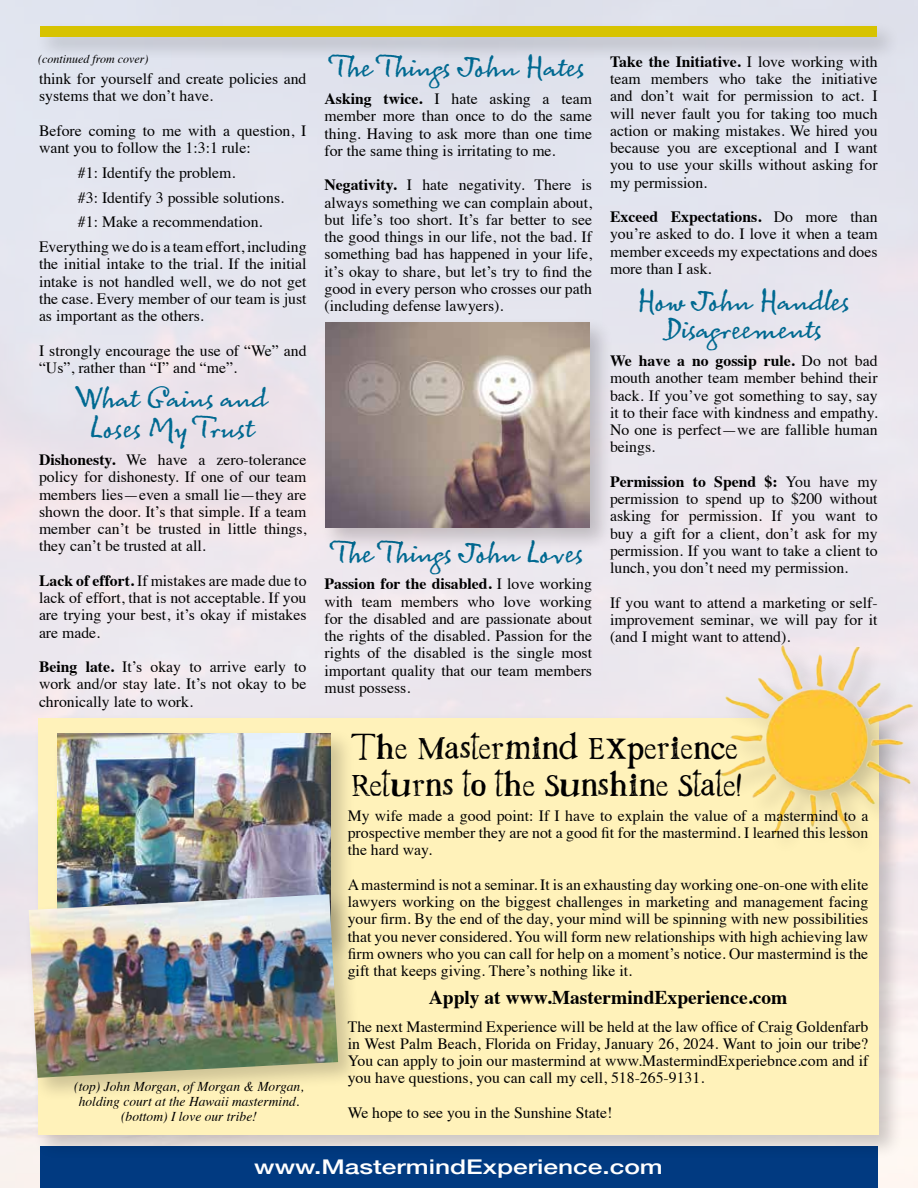
<style>
.page{position:relative;width:918px;height:1188px;background:#fff}
.page>*{position:absolute;margin:0;border:0;box-sizing:border-box;transform-origin:0 0}
.t1{font:34.5px/37.5px "Westsac";color:#000}
.t2{font:28.5px/30px "Sacre Bleu MVB";color:#006991;text-align:center}
.t3{font:500 20.25px "Helvetica Neue";color:#fff;scale:1.3 1}
.t4{font:700 19.5px "Times";color:#000}
.t5{font:15.75px/17.2px "Times";color:#000;text-align:justify}
.t6{font:italic 13.5px/15px "Times";color:#000;text-align:center}
.t7{font:italic 12px "Times";color:#000}
.s1{font-weight:700}
</style>
<div class="page">
<div style="left:40px;top:1147px;width:838px;height:41px;background:#013a81"></div>
<div style="left:35px;top:21px;width:866px;height:41px;background:#000;opacity:.2"></div>
<div style="left:40px;top:26px;width:837px;height:11px;background:#d7c300"></div>
<div style="left:33px;top:712px;width:871px;height:448px;background:#000;opacity:.2"></div>
<div style="left:39px;top:718px;width:840px;height:417px;background:#fff2ba"></div>
<div style="left:320px;top:317px;width:295px;height:236px;background:#000;opacity:.2"></div>
<img style="left:326px;top:323px;width:264px;height:205px">
<img style="left:698px;top:621px;width:220px;height:238px">
<div style="left:52px;top:728px;width:304px;height:238px;background:#000;opacity:.2"></div>
<img style="left:58px;top:733px;width:273px;height:156px">
<div style="left:24px;top:889px;width:339px;height:213px;background:#000;opacity:.2"></div>
<img style="left:29px;top:894px;width:309px;height:184px">
<p class="t7" style="left:38px;top:48px;width:112px">(continued from cover)</p>
<p class="t5" style="left:39px;top:69px;width:269px">think for yourself and create policies and systems that we don’t have.</p>
<p class="t5" style="left:39px;top:121px;width:269px">Before coming to me with a question, I want you to follow the 1:3:1 rule:</p>
<p class="t5" style="left:78px;top:163px;width:159px">#1: Identify the problem.</p>
<p class="t5" style="left:78px;top:187px;width:208px">#3: Identify 3 possible solutions.</p>
<p class="t5" style="left:78px;top:212px;width:186px">#1: Make a recommendation.</p>
<p class="t5" style="left:39px;top:237px;width:269px">Everything we do is a team effort, including</p>
<p class="t5" style="left:39px;top:254px;width:269px">the initial intake to the trial. If the initial intake is not handled well, we do not get the case. Every member of our team is just as important as the others.</p>
<p class="t5" style="left:39px;top:340px;width:269px">I strongly encourage the use of “We” and “Us”, rather than “I” and “me”.</p>
<h2 class="t2" style="left:77px;top:383px;width:193px">What Gains and<br>Loses My Trust</h2>
<p class="t5" style="left:39px;top:450px;width:269px"><span class="s1">Dishonesty.</span> We have a zero-tolerance policy for dishonesty. If one of our team members lies—even a small lie—they are shown the door. It’s that simple. If a team member can’t be trusted in little things, they can’t be trusted at all.</p>
<p class="t5" style="left:39px;top:571px;width:269px"><span class="s1">Lack of effort.</span> If mistakes are made due to lack of effort, that is not acceptable. If you are trying your best, it’s okay if mistakes are made.</p>
<p class="t5" style="left:39px;top:657px;width:269px"><span class="s1">Being late.</span> It’s okay to arrive early to work and/or stay late. It’s not okay to be chronically late to work.</p>
<p class="t6" style="left:74px;top:1078px;width:231px">(top) John Morgan, of Morgan &amp; Morgan, holding court at the Hawaii mastermind. (bottom) I love our tribe!</p>
<h2 class="t2" style="left:331px;top:52px;width:256px">The Things John Hates</h2>
<p class="t5" style="left:325px;top:89px;width:269px"><span class="s1">Asking twice.</span> I hate asking a team member more than once to do the same thing. Having to ask more than one time for the same thing is irritating to me.</p>
<p class="t5" style="left:325px;top:175px;width:269px"><span class="s1">Negativity.</span> I hate negativity. There is always something we can complain about, but life’s too short. It’s far better to see the good things in our life, not the bad. If something bad has happened in your life, it’s okay to share, but let’s try to find the good in every person who crosses our path (including defense lawyers).</p>
<h2 class="t2" style="left:332px;top:537px;width:253px">The Things John Loves</h2>
<p class="t5" style="left:325px;top:574px;width:269px"><span class="s1">Passion for the disabled.</span> I love working with team members who love working for the disabled and are passionate about the rights of the disabled. Passion for the rights of the disabled is the single most important quality that our team members must possess.</p>
<p class="t5" style="left:610px;top:52px;width:269px"><span class="s1">Take the Initiative.</span> I love working with team members who take the initiative and don’t wait for permission to act. I will never fault you for taking too much action or making mistakes. We hired you because you are exceptional and I want you to use your skills without asking for my permission.</p>
<p class="t5" style="left:610px;top:207px;width:269px"><span class="s1">Exceed Expectations.</span> Do more than you’re asked to do. I love it when a team member exceeds my expectations and does more than I ask.</p>
<h2 class="t2" style="left:637px;top:286px;width:214px;line-height:28.5px">How John Handles<br>Disagreements</h2>
<p class="t5" style="left:610px;top:351px;width:269px"><span class="s1">We have a no gossip rule.</span> Do not bad mouth another team member behind their back. If you’ve got something to say, say it to their face with kindness and empathy.<br>No one is perfect—we are fallible human beings.</p>
<p class="t5" style="left:610px;top:472px;width:269px"><span class="s1">Permission to Spend $:</span> You have my permission to spend up to $200 without asking for permission. If you want to buy a gift for a client, don’t ask for my permission. If you want to take a client to lunch, you don’t need my permission.</p>
<p class="t5" style="left:610px;top:592px;width:269px">If you want to attend a marketing or self&shy;improvement seminar, we will pay for it (and I might want to attend).</p>
<h1 class="t1" style="left:351px;top:731px;width:392px">The Mastermind Experience<br>Returns to the Sunshine State!</h1>
<p class="t5" style="left:348px;top:806px;width:522px">My wife made a good point: If I have to explain the value of a mastermind to a prospective member they are not a good fit for the mastermind. I learned this lesson the hard way.</p>
<p class="t5" style="left:348px;top:875px;width:522px">A mastermind is not a seminar. It is an exhausting day working one-on-one with elite lawyers working on the biggest challenges in marketing and management facing your firm. By the end of the day, your mind will be spinning with new possibilities that you never considered. You will form new relationships with high achieving law firm owners who you can call for help on a moment’s notice. Our mastermind is the gift that keeps giving. There’s nothing like it.</p>
<p class="t4" style="left:429px;top:979px;width:360px">Apply at www.MastermindExperience.com</p>
<p class="t5" style="left:348px;top:1016px;width:522px">The next Mastermind Experience will be held at the law office of Craig Goldenfarb in West Palm Beach, Florida on Friday, January 26, 2024. Want to join our tribe?<br>You can apply to join our mastermind at www.MastermindExperiebnce.com and if you have questions, you can call my cell, 518-265-9131.</p>
<p class="t5" style="left:348px;top:1103px;width:266px">We hope to see you in the Sunshine State!</p>
<p class="t3" style="left:254px;top:1150px;width:316px">www.MastermindExperience.com</p>
</div>
